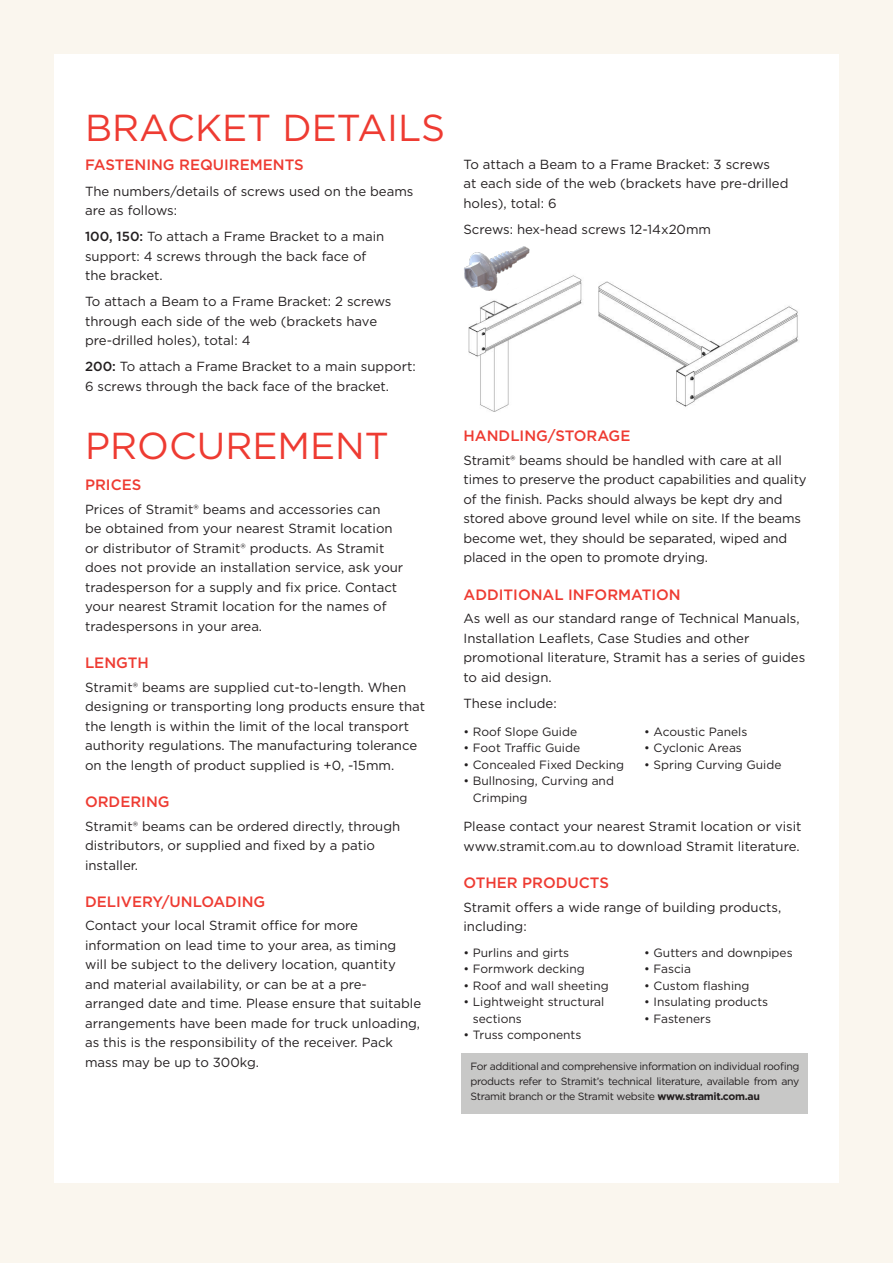
<style>
.page{position:relative;width:893px;height:1263px;background:#faf6ee}
.page>*{position:absolute;margin:0;border:0;box-sizing:border-box;transform-origin:0 0}
.t1{font:37.5px "Gotham";color:#ee3b32}
.t2{font:500 15px "Gotham";color:#ee3b32}
.t3{font:13.2px/19.5px "Gotham";color:#231f20}
.t4{font:12px/16.5px "Gotham";color:#231f20}
.t5{font:10.5px/15px "Gotham";letter-spacing:-.03em;color:#231f20;text-align:justify}
.s1{font-weight:500}
.s2{font-weight:700}
</style>
<div class="page">
<div style="left:54px;top:54px;width:785px;height:1128px;background:#fff"></div>
<div style="left:462px;top:1053px;width:346px;height:61px;background:#c8c8c7"></div>
<img style="left:468px;top:275px;width:114px;height:137px">
<img style="left:598px;top:281px;width:200px;height:126px">
<img style="left:464px;top:246px;width:71px;height:47px">
<h1 class="t1" style="left:85px;top:103px;width:362px">BRACKET DETAILS</h1>
<p class="t2" style="left:85px;top:155px;width:220px">FASTENING REQUIREMENTS</p>
<p class="t3" style="left:85px;top:181px;width:330px">The numbers/details of screws used on the beams are as follows:</p>
<p class="t3" style="left:85px;top:227px;width:301px"><span class="s1">100, 150:</span> To attach a Frame Bracket to a main support: 4 screws through the back face of the bracket.</p>
<p class="t3" style="left:85px;top:291px;width:308px">To attach a Beam to a Frame Bracket: 2 screws through each side of the web (brackets have pre-drilled holes), total: 4</p>
<p class="t3" style="left:85px;top:356px;width:332px"><span class="s1">200:</span> To attach a Frame Bracket to a main support:<br>6 screws through the back face of the bracket.</p>
<h1 class="t1" style="left:85px;top:422px;width:305px">PROCUREMENT</h1>
<p class="t2" style="left:85px;top:475px;width:58px">PRICES</p>
<p class="t3" style="left:85px;top:499px;width:320px">Prices of Stramit® beams and accessories can<br>be obtained from your nearest Stramit location or distributor of Stramit® products. As Stramit does not provide an installation service, ask your tradesperson for a supply and fix price. Contact your nearest Stramit location for the names of tradespersons in your area.</p>
<p class="t2" style="left:85px;top:653px;width:65px">LENGTH</p>
<p class="t3" style="left:85px;top:677px;width:342px">Stramit® beams are supplied cut-to-length. When designing or transporting long products ensure that the length is within the limit of the local transport authority regulations. The manufacturing tolerance on the length of product supplied is +0, -15mm.</p>
<p class="t2" style="left:85px;top:792px;width:86px">ORDERING</p>
<p class="t3" style="left:85px;top:816px;width:317px">Stramit® beams can be ordered directly, through distributors, or supplied and fixed by a patio installer.</p>
<p class="t2" style="left:85px;top:891px;width:182px">DELIVERY/UNLOADING</p>
<p class="t3" style="left:85px;top:916px;width:338px">Contact your local Stramit office for more information on lead time to your area, as timing will be subject to the delivery location, quantity and material availability, or can be at a pre&shy;arranged date and time. Please ensure that suitable arrangements have been made for truck unloading, as this is the responsibility of the receiver. Pack mass may be up to 300kg.</p>
<p class="t3" style="left:463px;top:154px;width:326px">To attach a Beam to a Frame Bracket: 3 screws<br>at each side of the web (brackets have pre-drilled holes), total: 6</p>
<p class="t3" style="left:463px;top:219px;width:249px">Screws: hex-head screws 12-14x20mm</p>
<p class="t2" style="left:463px;top:426px;width:168px">HANDLING/STORAGE</p>
<p class="t3" style="left:463px;top:450px;width:345px">Stramit® beams should be handled with care at all times to preserve the product capabilities and quality of the finish. Packs should always be kept dry and stored above ground level while on site. If the beams become wet, they should be separated, wiped and placed in the open to promote drying.</p>
<p class="t2" style="left:463px;top:584px;width:219px">ADDITIONAL INFORMATION</p>
<p class="t3" style="left:463px;top:609px;width:343px">As well as our standard range of Technical Manuals, Installation Leaflets, Case Studies and other promotional literature, Stramit has a series of guides to aid design.</p>
<p class="t3" style="left:463px;top:693px;width:95px">These include:</p>
<p class="t4" style="left:463px;top:723px;width:115px">• Roof Slope Guide</p>
<p class="t4" style="left:463px;top:739px;width:118px">• Foot Traffic Guide</p>
<p class="t4" style="left:463px;top:756px;width:162px">• Concealed Fixed Decking</p>
<p class="t4" style="left:473px;top:772px;width:143px;text-indent:-9px">• Bullnosing, Curving and<br>Crimping</p>
<p class="t4" style="left:644px;top:723px;width:105px">• Acoustic Panels</p>
<p class="t4" style="left:644px;top:739px;width:99px">• Cyclonic Areas</p>
<p class="t4" style="left:644px;top:756px;width:139px">• Spring Curving Guide</p>
<p class="t3" style="left:463px;top:816px;width:340px">Please contact your nearest Stramit location or visit www.stramit.com.au to download Stramit literature.</p>
<p class="t2" style="left:463px;top:873px;width:147px">OTHER PRODUCTS</p>
<p class="t3" style="left:463px;top:897px;width:319px">Stramit offers a wide range of building products, including:</p>
<p class="t4" style="left:463px;top:944px;width:107px">• Purlins and girts</p>
<p class="t4" style="left:463px;top:961px;width:123px">• Formwork decking</p>
<p class="t4" style="left:463px;top:977px;width:147px">• Roof and wall sheeting</p>
<p class="t4" style="left:473px;top:994px;width:133px;text-indent:-9px">• Lightweight structural sections</p>
<p class="t4" style="left:463px;top:1027px;width:119px">• Truss components</p>
<p class="t4" style="left:644px;top:944px;width:150px">• Gutters and downpipes</p>
<p class="t4" style="left:644px;top:961px;width:48px">• Fascia</p>
<p class="t4" style="left:644px;top:977px;width:107px">• Custom flashing</p>
<p class="t4" style="left:644px;top:994px;width:125px">• Insulating products</p>
<p class="t4" style="left:644px;top:1010px;width:68px">• Fasteners</p>
<p class="t5" style="left:470px;top:1058px;width:331px">For additional and comprehensive information on individual roofing products refer to Stramit’s technical literature, available from any Stramit branch or the Stramit website <span class="s2">www.stramit.com.au</span></p>
</div>
